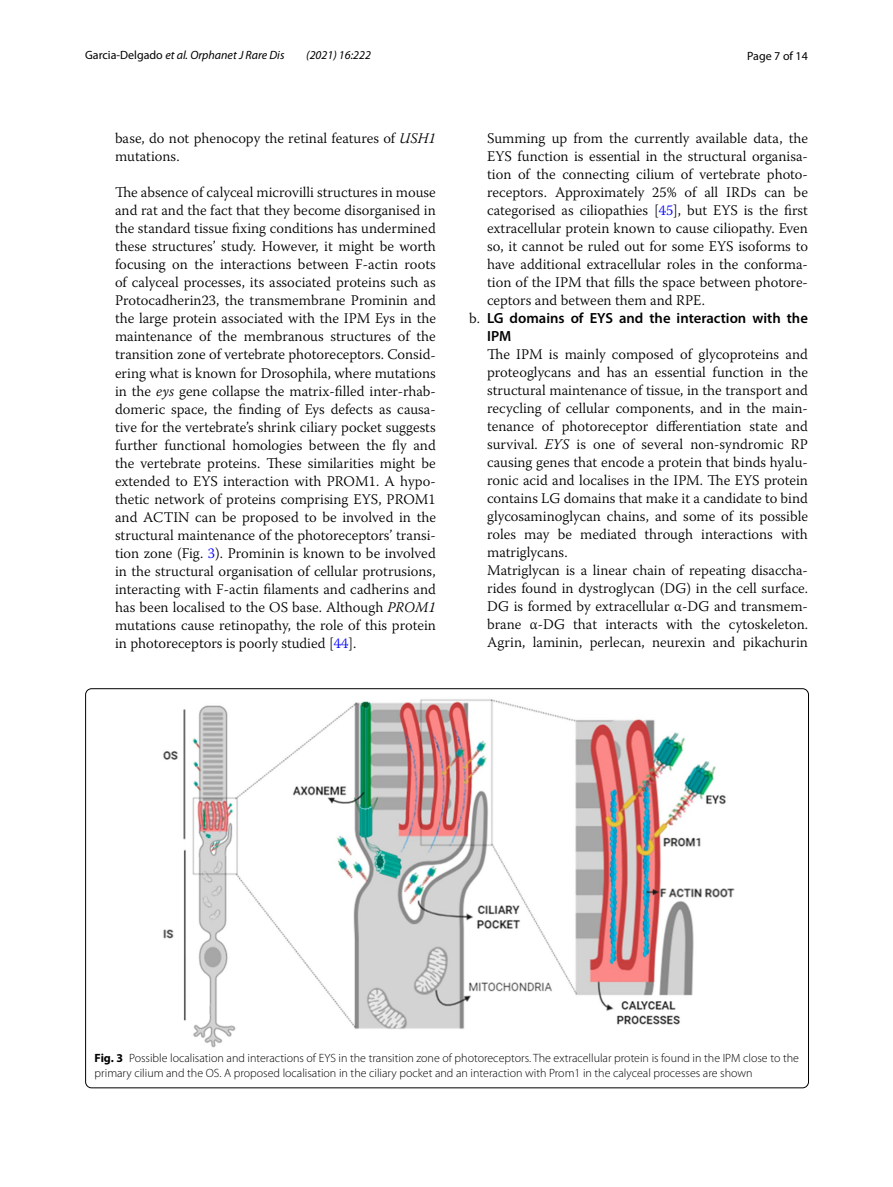
<style>
.page{position:relative;width:893px;height:1187px;background:#fff}
.page>*{position:absolute;margin:0;border:0;box-sizing:border-box;transform-origin:0 0}
.t1{font:300 14.7px/18px "Warnock Pro";color:#000}
.t2{font:600 14.7px/18px "Myriad Pro";color:#000}
.t3{font:300 12px/15px "Myriad Pro";color:#000}
.t4{font:italic 12px "Myriad Pro";color:#000}
.t5{font:12px "Myriad Pro";color:#000}
.s1{font-style:normal}
.s2{font-style:italic}
.s3{color:#00f}
.s4{font-family:"Warnock Pro";font-weight:300}
.s5{font-weight:700}
</style>
<div class="page">
<img style="left:163px;top:699px;width:571px;height:348px">
<p class="t4" style="left:85px;top:48px;width:201px"><span class="s1">Garcia‑Delgado</span> et al. Orphanet J Rare Dis</p>
<p class="t4" style="left:306px;top:48px;width:66px">(2021) 16:222</p>
<p class="t5" style="left:747px;top:48px;width:62px">Page 7 of 14</p>
<p class="t1" style="left:115px;top:128px;width:322px">base, do not phenocopy the retinal features of <span class="s2">USH1 </span>mutations.</p>
<p class="t1" style="left:115px;top:183px;width:322px;text-align:justify">The absence of calyceal microvilli structures in mouse and rat and the fact that they become disorganised in the standard tissue fixing conditions has undermined these structures’ study. However, it might be worth focusing on the interactions between F-actin roots of calyceal processes, its associated proteins such as Protocadherin23, the transmembrane Prominin and the large protein associated with the IPM Eys in the maintenance of the membranous structures of the transition zone of vertebrate photoreceptors. Consid&shy;ering what is known for Drosophila, where mutations in the <span class="s2">eys</span> gene collapse the matrix-filled inter-rhab&shy;domeric space, the finding of Eys defects as causa&shy;tive for the vertebrate’s shrink ciliary pocket suggests further functional homologies between the fly and the vertebrate proteins. These similarities might be extended to EYS interaction with PROM1. A hypo&shy;thetic network of proteins comprising EYS, PROM1 and ACTIN can be proposed to be involved in the structural maintenance of the photoreceptors’ transi&shy;tion zone (Fig. <span class="s3">3</span>). Prominin is known to be involved in the structural organisation of cellular protrusions, interacting with F-actin filaments and cadherins and has been localised to the OS base. Although <span class="s2">PROM1 </span>mutations cause retinopathy, the role of this protein in photoreceptors is poorly studied [<span class="s3">44</span>].</p>
<p class="t1" style="left:487px;top:128px;width:322px;text-align:justify">Summing up from the currently available data, the EYS function is essential in the structural organisa&shy;tion of the connecting cilium of vertebrate photo&shy;receptors. Approximately 25% of all IRDs can be categorised as ciliopathies [<span class="s3">45</span>], but EYS is the first extracellular protein known to cause ciliopathy. Even so, it cannot be ruled out for some EYS isoforms to have additional extracellular roles in the conforma&shy;tion of the IPM that fills the space between photore&shy;ceptors and between them and RPE.</p>
<p class="t2" style="left:487px;top:308px;width:322px;text-indent:-18px"><span class="s4">b.</span> LG domains of EYS and the interaction with the<br>IPM</p>
<p class="t1" style="left:487px;top:344px;width:322px">The IPM is mainly composed of glycoproteins and proteoglycans and has an essential function in the structural maintenance of tissue, in the transport and recycling of cellular components, and in the main&shy;tenance of photoreceptor differentiation state and survival. <span class="s2">EYS</span> is one of several non-syndromic RP causing genes that encode a protein that binds hyalu&shy;ronic acid and localises in the IPM. The EYS protein contains LG domains that make it a candidate to bind glycosaminoglycan chains, and some of its possible roles may be mediated through interactions with matriglycans.<br>Matriglycan is a linear chain of repeating disaccha&shy;rides found in dystroglycan (DG) in the cell surface.<br>DG is formed by extracellular α-DG and transmem&shy;brane α-DG that interacts with the cytoskeleton.<br>Agrin, laminin, perlecan, neurexin and pikachurin</p>
<p class="t3" style="left:95px;top:1051px;width:706px"><span class="s5">Fig. 3</span> Possible localisation and interactions of EYS in the transition zone of photoreceptors. The extracellular protein is found in the IPM close to the primary cilium and the OS. A proposed localisation in the ciliary pocket and an interaction with Prom1 in the calyceal processes are shown</p>
</div>
